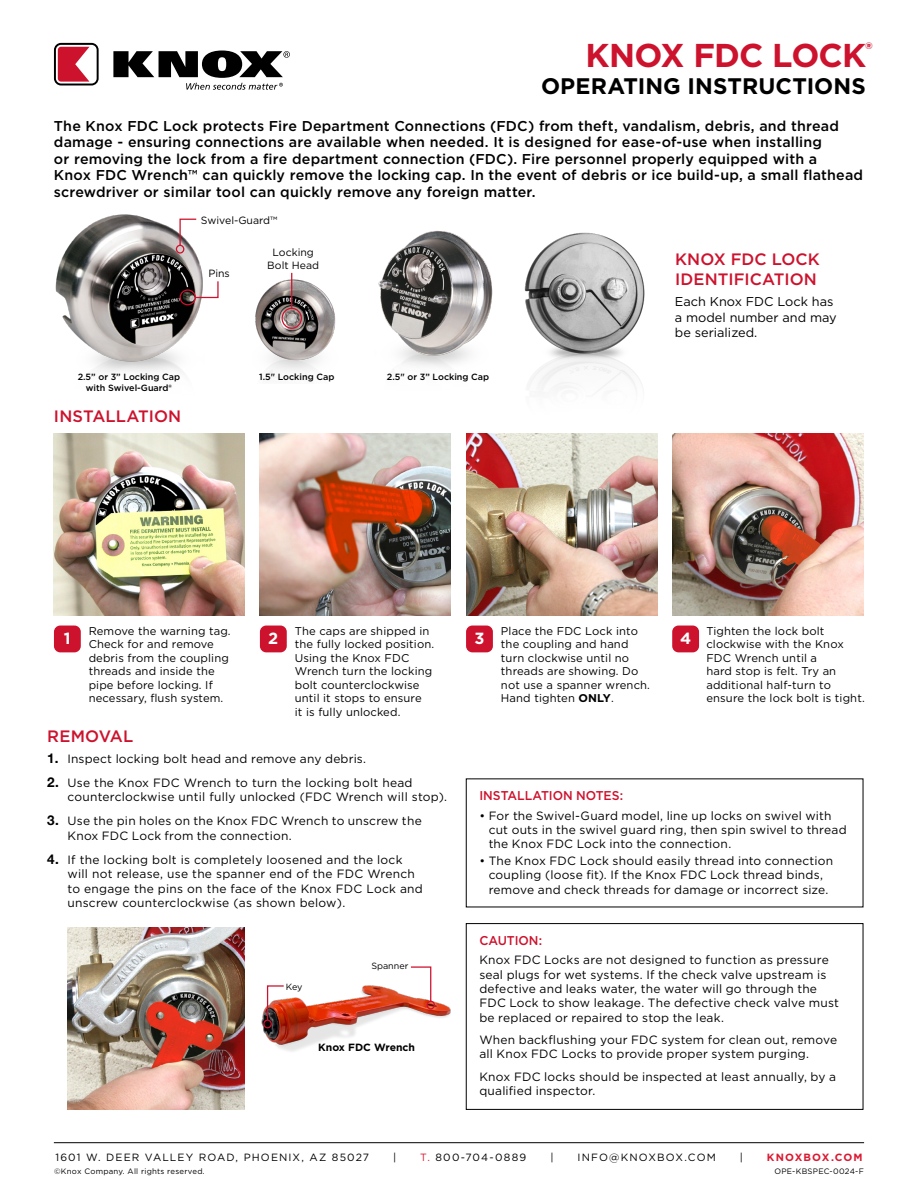
<style>
.page{position:relative;width:918px;height:1188px;background:#fff}
.page>*{position:absolute;margin:0;border:0;box-sizing:border-box;transform-origin:0 0}
.t1{font:700 33px "Gotham";letter-spacing:-.025em;color:#cd122d}
.t2{font:700 22.5px "Gotham";letter-spacing:.005em;color:#000}
.t3{font:500 16.5px/19.8px "Gotham";letter-spacing:.005em;color:#cd122d}
.t4{font:700 16.2px "Gotham";color:#fff}
.t5{font:500 14.25px/16.5px "Gotham";letter-spacing:.01em;color:#000101}
.t6{font:12.75px/15.3px "Gotham";color:#000}
.t7{font:500 12.75px "Gotham";letter-spacing:-.005em;color:#cd122d;scale:.96 1}
.t8{font:12px/14.4px "Gotham";letter-spacing:.02em;color:#000}
.t9{font:11.25px/13.5px "Gotham";letter-spacing:.01em;color:#000}
.t10{font:10.5px "Gotham";letter-spacing:.095em;color:#000}
.t11{font:10.5px/12.6px "Gotham";color:#000;text-align:center}
.t12{font:10.5px "Gotham";letter-spacing:.12em;color:#000}
.t13{font:700 10.5px "Gotham";color:#000}
.t14{font:700 10.5px "Gotham";letter-spacing:.1em;color:#da1a32}
.t15{font:500 9px "Gotham";color:#000}
.t16{font:9px "Gotham";color:#000}
.t17{font:7.8px "Gotham";letter-spacing:.025em;color:#000}
.s1{font-weight:700}
.s2{font-family:"Helvetica Neue";font-weight:700;font-size:13.5px}
.s3{color:#da1a32}
</style>
<div class="page">
<img style="left:524px;top:232px;width:121px;height:158px">
<img style="left:378px;top:230px;width:115px;height:137px">
<img style="left:255px;top:272px;width:81px;height:104px">
<img style="left:55px;top:214px;width:148px;height:158px">
<div style="left:466px;top:923px;width:397px;height:187px;border:1px solid #000"></div>
<img style="left:54px;top:434px;width:191px;height:181px">
<img style="left:672px;top:434px;width:191px;height:181px">
<img style="left:466px;top:434px;width:191px;height:181px">
<img style="left:260px;top:434px;width:191px;height:181px">
<div style="left:54px;top:626px;width:27px;height:26px;background:#cd122d;border-radius:6px"></div>
<div style="left:260px;top:626px;width:27px;height:26px;background:#cd122d;border-radius:6px"></div>
<div style="left:466px;top:626px;width:27px;height:26px;background:#cd122d;border-radius:6px"></div>
<div style="left:672px;top:626px;width:27px;height:26px;background:#cd122d;border-radius:6px"></div>
<div style="left:180px;top:289px;width:16px;height:16px;border:1px solid #cd122d;border-radius:50%"></div>
<svg style="left:194px;top:280px;width:25px;height:19px"></svg>
<div style="left:176px;top:245px;width:8px;height:9px;border:1px solid #cd122d;border-radius:50%"></div>
<svg style="left:179px;top:218px;width:19px;height:28px"></svg>
<div style="left:282px;top:308px;width:20px;height:21px;border:1px solid #cd122d;border-radius:50%"></div>
<hr style="left:291px;top:273px;width:1px;height:35px;background:#cd122d">
<img style="left:244px;top:981px;width:223px;height:81px">
<img style="left:68px;top:928px;width:176px;height:182px">
<div style="left:263px;top:1020px;width:9px;height:8px;border:1px solid #cd122d;border-radius:50%"></div>
<svg style="left:266px;top:985px;width:19px;height:36px"></svg>
<div style="left:426px;top:1001px;width:9px;height:8px;border:1px solid #cd122d;border-radius:50%"></div>
<svg style="left:410px;top:966px;width:22px;height:36px"></svg>
<svg style="left:54px;top:43px;width:45px;height:42px"></svg>
<svg style="left:113px;top:51px;width:177px;height:39px"></svg>
<hr style="left:54px;top:1142px;width:810px;height:1px;background:#000">
<h1 class="t1" style="left:586px;top:33px;width:289px">KNOX FDC LOCK<sup>®</sup></h1>
<h2 class="t2" style="left:541px;top:71px;width:326px">OPERATING INSTRUCTIONS</h2>
<p class="t5" style="left:54px;top:117px;width:811px">The Knox FDC Lock protects Fire Department Connections (FDC) from theft, vandalism, debris, and thread damage - ensuring connections are available when needed. It is designed for ease-of-use when installing<br>or removing the lock from a fire department connection (FDC). Fire personnel properly equipped with a<br>Knox FDC Wrench™ can quickly remove the locking cap. In the event of debris or ice build-up, a small flathead screwdriver or similar tool can quickly remove any foreign matter.</p>
<p class="t11" style="left:201px;top:213px;width:78px">Swivel-Guard™</p>
<p class="t10" style="left:208px;top:266px;width:23px">Pins</p>
<p class="t11" style="left:267px;top:246px;width:53px">Locking<br>Bolt Head</p>
<p class="t15" style="left:78px;top:371px;width:104px">2.5” or 3” Locking Cap</p>
<p class="t15" style="left:259px;top:371px;width:77px">1.5" Locking Cap</p>
<p class="t15" style="left:387px;top:371px;width:104px">2.5" or 3” Locking Cap</p>
<p class="t15" style="left:86px;top:382px;width:88px">with Swivel-Guard®</p>
<h3 class="t3" style="left:54px;top:406px;width:129px">INSTALLATION</h3>
<h3 class="t3" style="left:675px;top:249px;width:146px">KNOX FDC LOCK<br>IDENTIFICATION</h3>
<p class="t6" style="left:675px;top:294px;width:163px">Each Knox FDC Lock has a model number and may be serialized.</p>
<h3 class="t4" style="left:64px;top:627px;width:8px">1</h3>
<p class="t9" style="left:295px;top:624px;width:141px">The caps are shipped in the fully locked position.<br>Using the Knox FDC<br>Wrench turn the locking bolt counterclockwise until it stops to ensure<br>it is fully unlocked.</p>
<p class="t9" style="left:89px;top:624px;width:144px">Remove the warning tag.<br>Check for and remove debris from the coupling threads and inside the pipe before locking. If necessary, flush system.</p>
<h3 class="t4" style="left:268px;top:627px;width:12px">2</h3>
<p class="t9" style="left:501px;top:624px;width:150px">Place the FDC Lock into the coupling and hand turn clockwise until no threads are showing. Do not use a spanner wrench.<br>Hand tighten <span class="s1">ONLY</span>.</p>
<h3 class="t4" style="left:474px;top:627px;width:12px">3</h3>
<p class="t9" style="left:706px;top:624px;width:160px">Tighten the lock bolt clockwise with the Knox<br>FDC Wrench until a<br>hard stop is felt. Try an additional half-turn to ensure the lock bolt is tight.</p>
<h3 class="t4" style="left:680px;top:627px;width:13px">4</h3>
<h3 class="t3" style="left:47px;top:726px;width:87px">REMOVAL</h3>
<p class="t8" style="left:47px;top:751px;width:320px"><span class="s2">1.</span> Inspect locking bolt head and remove any debris.</p>
<p class="t8" style="left:68px;top:775px;width:381px;text-indent:-20px"><span class="s2">2.</span> Use the Knox FDC Wrench to turn the locking bolt head counterclockwise until fully unlocked (FDC Wrench will stop).</p>
<p class="t8" style="left:68px;top:814px;width:356px;text-indent:-20px"><span class="s2">3.</span> Use the pin holes on the Knox FDC Wrench to unscrew the<br>Knox FDC Lock from the connection.</p>
<p class="t8" style="left:68px;top:852px;width:357px;text-indent:-20px"><span class="s2">4.</span> If the locking bolt is completely loosened and the lock will not release, use the spanner end of the FDC Wrench to engage the pins on the face of the Knox FDC Lock and unscrew counterclockwise (as shown below).</p>
<p class="t16" style="left:286px;top:981px;width:18px">Key</p>
<p class="t16" style="left:371px;top:961px;width:39px">Spanner</p>
<p class="t13" style="left:318px;top:1040px;width:98px">Knox FDC Wrench</p>
<p class="t7" style="left:479px;top:787px;width:151px">INSTALLATION NOTES:</p>
<p class="t8" style="left:489px;top:808px;width:359px;text-indent:-9px">• For the Swivel-Guard model, line up locks on swivel with cut outs in the swivel guard ring, then spin swivel to thread the Knox FDC Lock into the connection.</p>
<p class="t8" style="left:479px;top:853px;width:355px;text-align:center">• The Knox FDC Lock should easily thread into connection coupling (loose fit). If the Knox FDC Lock thread binds, remove and check threads for damage or incorrect size.</p>
<p class="t7" style="left:479px;top:932px;width:67px">CAUTION:</p>
<p class="t8" style="left:479px;top:953px;width:361px">Knox FDC Locks are not designed to function as pressure seal plugs for wet systems. If the check valve upstream is defective and leaks water, the water will go through the FDC Lock to show leakage. The defective check valve must be replaced or repaired to stop the leak.</p>
<p class="t8" style="left:479px;top:1032px;width:359px">When backflushing your FDC system for clean out, remove all Knox FDC Locks to provide proper system purging.</p>
<p class="t8" style="left:479px;top:1069px;width:358px">Knox FDC locks should be inspected at least annually, by a qualified inspector.</p>
<p class="t10" style="left:55px;top:1151px;width:315px">1601 W. DEER VALLEY ROAD, PHOENIX, AZ 85027</p>
<p class="t10" style="left:393px;top:1151px;width:5px">|</p>
<p class="t12" style="left:420px;top:1151px;width:108px"><span class="s3">T.</span> 800-704-0889</p>
<p class="t10" style="left:550px;top:1151px;width:5px">|</p>
<p class="t10" style="left:577px;top:1151px;width:140px">INFO@KNOXBOX.COM</p>
<p class="t10" style="left:740px;top:1151px;width:5px">|</p>
<p class="t14" style="left:767px;top:1150px;width:97px">KNOXBOX.COM</p>
<p class="t17" style="left:54px;top:1166px;width:152px">©Knox Company. All rights reserved.</p>
<p class="t17" style="left:774px;top:1166px;width:91px">OPE-KBSPEC-0024-F</p>
</div>
